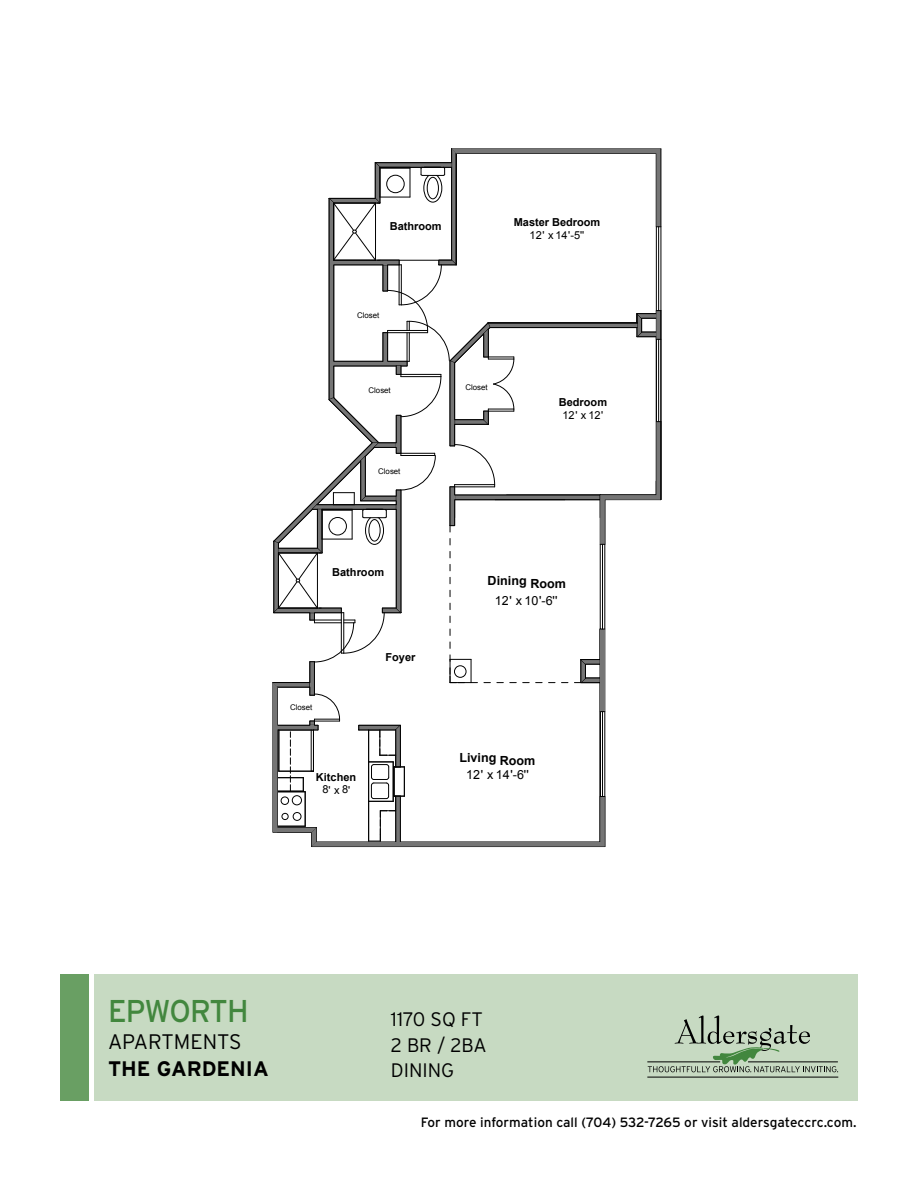
<style>
.page{position:relative;width:918px;height:1188px;background:#fff}
.page>*{position:absolute;margin:0;border:0;box-sizing:border-box;transform-origin:0 0}
.t1{font:31.5px "Interstate";letter-spacing:-.03em;color:#42873e;scale:.96 1}
.t2{font:700 21px "Interstate";color:#000}
.t3{font:300 21px "Interstate";color:#000}
.t4{font:300 19.5px/25.5px "Interstate";color:#000}
.t5{font:13.5px "Interstate";color:#000}
.t6{font:12.6px "Arial";color:#000}
.t7{font:700 12.6px "Arial";color:#000}
.t8{font:700 10.95px "Arial";color:#000}
.t9{font:10.95px "Arial";color:#000}
.t10{font:7.8px "Arial";color:#000}
</style>
<div class="page">
<div style="left:94px;top:974px;width:763px;height:126px;background:#c7dac2"></div>
<div style="left:61px;top:974px;width:28px;height:126px;background:#699f63"></div>
<hr style="left:647px;top:1062px;width:73px;height:1px;background:#000">
<hr style="left:647px;top:1077px;width:191px;height:1px;background:#000">
<svg style="left:648px;top:1016px;width:190px;height:56px"></svg>
<hr style="left:661px;top:149px;width:1px;height:351px;background:#020202">
<svg style="left:272px;top:148px;width:389px;height:700px"></svg>
<hr style="left:658px;top:227px;width:1px;height:84px;background:#020202">
<hr style="left:658px;top:339px;width:1px;height:83px;background:#020202">
<hr style="left:602px;top:544px;width:1px;height:85px;background:#020202">
<hr style="left:602px;top:712px;width:1px;height:84px;background:#020202">
<p class="t8" style="left:390px;top:219px;width:53px">Bathroom</p>
<p class="t8" style="left:514px;top:215px;width:88px">Master Bedroom</p>
<p class="t9" style="left:530px;top:228px;width:56px">12' x 14'-5''</p>
<p class="t10" style="left:357px;top:310px;width:24px">Closet</p>
<p class="t10" style="left:369px;top:385px;width:24px">Closet</p>
<p class="t10" style="left:378px;top:466px;width:24px">Closet</p>
<p class="t10" style="left:465px;top:382px;width:24px">Closet</p>
<p class="t8" style="left:559px;top:395px;width:50px">Bedroom</p>
<p class="t9" style="left:563px;top:408px;width:42px">12' x 12'</p>
<p class="t8" style="left:332px;top:565px;width:53px">Bathroom</p>
<p class="t10" style="left:290px;top:702px;width:24px">Closet</p>
<p class="t8" style="left:316px;top:770px;width:42px">Kitchen</p>
<p class="t9" style="left:322px;top:783px;width:29px">8' x 8'</p>
<p class="t8" style="left:385px;top:650px;width:31px">Foyer</p>
<p class="t7" style="left:488px;top:572px;width:80px">Dining Room</p>
<p class="t6" style="left:495px;top:592px;width:64px">12' x 10'-6''</p>
<p class="t7" style="left:459px;top:750px;width:78px">Living Room</p>
<p class="t6" style="left:466px;top:767px;width:64px">12' x 14'-6''</p>
<h1 class="t1" style="left:108px;top:993px;width:148px">EPWORTH</h1>
<h2 class="t3" style="left:108px;top:1030px;width:135px">APARTMENTS</h2>
<h2 class="t2" style="left:108px;top:1057px;width:162px">THE GARDENIA</h2>
<h3 class="t4" style="left:391px;top:1007px;width:97px">1170 SQ FT<br>2 BR / 2BA<br>DINING</h3>
<p class="t5" style="left:421px;top:1115px;width:437px">For more information call (704) 532-7265 or visit aldersgateccrc.com.</p>
</div>
